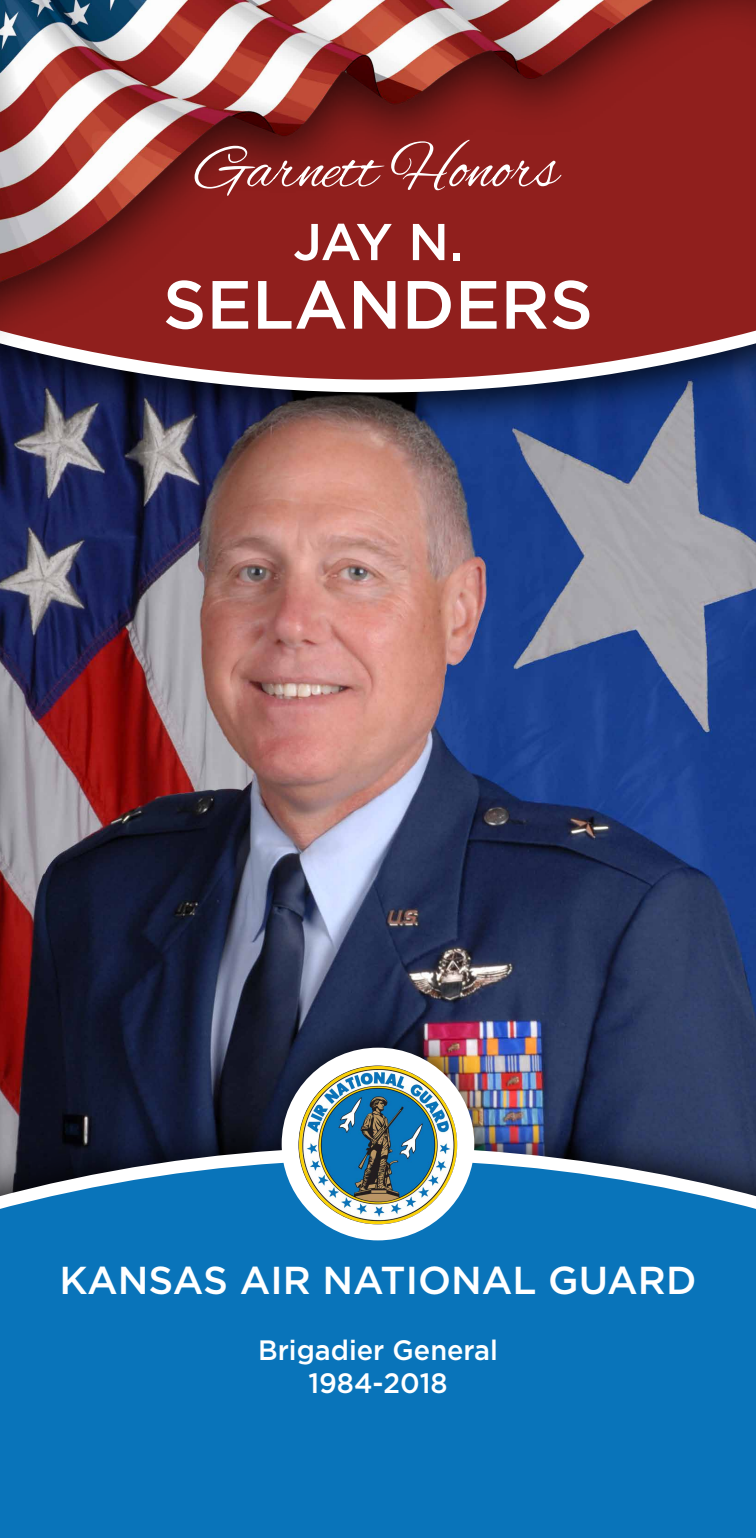
<style>
.page{position:relative;width:756px;height:1538px;background:#fff}
.page>*{position:absolute;margin:0;border:0;box-sizing:border-box;transform-origin:0 0}
.t1{font:500 68.04px "Gotham";color:#fff}
.t2{font:500 51.66px "Gotham";color:#fff}
.t3{font:500 38.88px "Gotham";color:#fff}
.t4{font:500 28px/33.6px "Gotham";color:#fff;text-align:center}
</style>
<div class="page">
<img style="left:0;top:437px;width:756px;height:573px">
<div style="left:0;top:1010px;width:756px;height:527px;background:#000;opacity:.75"></div>
<img style="left:0;top:1047px;width:756px;height:115px">
<div style="left:0;top:1162px;width:756px;height:375px;background:#0974ba"></div>
<img style="left:0;top:0;width:756px;height:431px">
<svg style="left:195px;top:140px;width:366px;height:56px;background:#993c3b"></svg>
<img style="left:298px;top:1065px;width:159px;height:159px;border-radius:79px">
<h2 class="t2" style="left:293px;top:208px;width:171px">JAY N.</h2>
<h1 class="t1" style="left:163px;top:260px;width:432px">SELANDERS</h1>
<h3 class="t3" style="left:60px;top:1254px;width:638px">KANSAS AIR NATIONAL GUARD</h3>
<p class="t4" style="left:258px;top:1332px;width:241px">Brigadier General<br>1984-2018</p>
</div>
